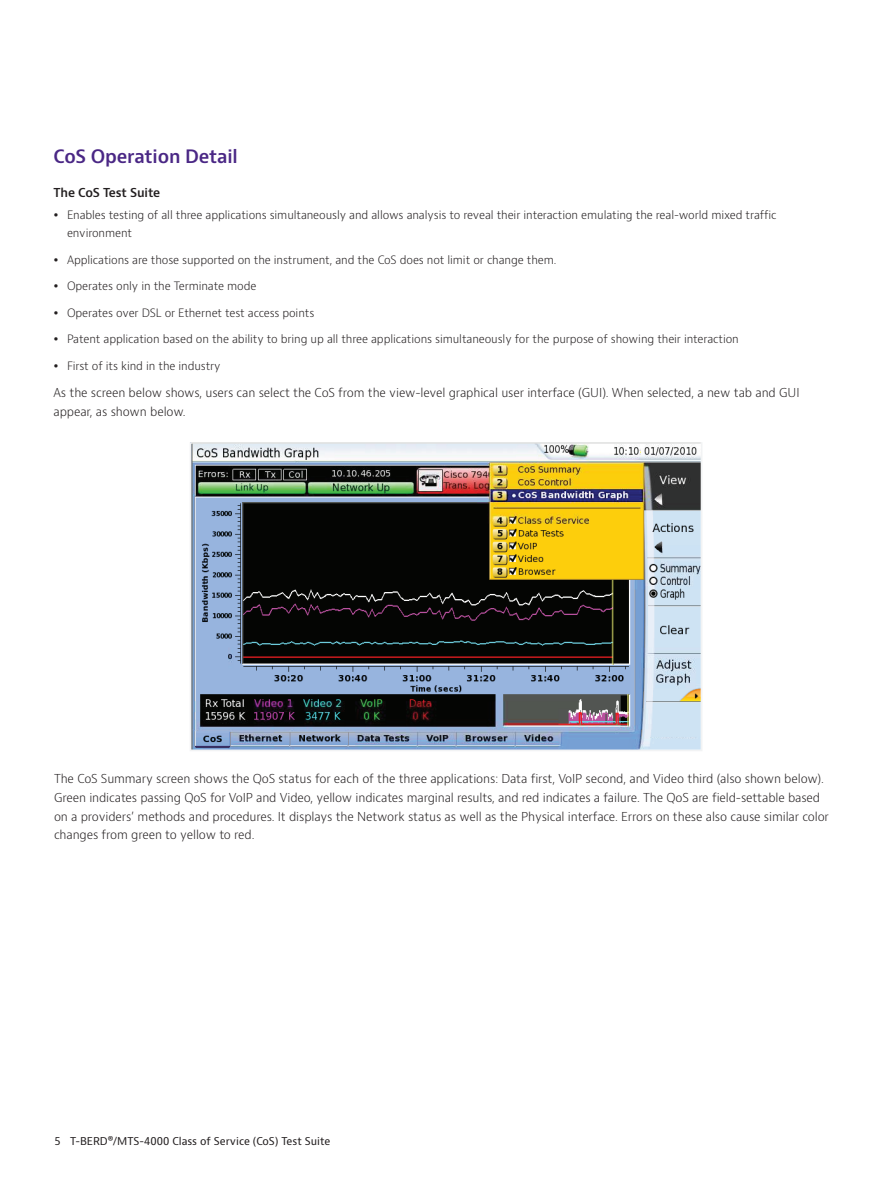
<style>
.page{position:relative;width:893px;height:1191px;background:#fff}
.page>*{position:absolute;margin:0;border:0;box-sizing:border-box;transform-origin:0 0}
.t1{font:600 18px "Bernino Sans";letter-spacing:-.01em;color:#4a2785}
.t2{font:300 12px/18.8px "Bernino Sans";letter-spacing:-.01em;color:#231f20}
.t3{font:600 12px "Bernino Sans";letter-spacing:-.015em;color:#231f20}
.t4{font:300 11.25px/18px "Bernino Sans";letter-spacing:-.01em;color:#231f20}
.t5{font:10.5px "Bernino Sans";color:#231f20}
</style>
<div class="page">
<img style="left:193px;top:445px;width:506px;height:303px">
<div style="left:190px;top:442px;width:512px;height:309px;border:2px solid #f2f3f4"></div>
<h1 class="t1" style="left:54px;top:145px;width:186px">CoS Operation Detail</h1>
<p class="t3" style="left:54px;top:185px;width:108px">The CoS Test Suite</p>
<p class="t4" style="left:67px;top:206px;width:711px">Enables testing of all three applications simultaneously and allows analysis to reveal their interaction emulating the real-world mixed traffic environment</p>
<p class="t4" style="left:67px;top:251px;width:491px">Applications are those supported on the instrument, and the CoS does not limit or change them.</p>
<p class="t4" style="left:67px;top:277px;width:191px">Operates only in the Terminate mode</p>
<p class="t4" style="left:67px;top:304px;width:249px">Operates over DSL or Ethernet test access points</p>
<p class="t4" style="left:67px;top:330px;width:673px">Patent application based on the ability to bring up all three applications simultaneously for the purpose of showing their interaction</p>
<p class="t4" style="left:67px;top:357px;width:155px">First of its kind in the industry</p>
<p class="t2" style="left:54px;top:383px;width:747px">As the screen below shows, users can select the CoS from the view-level graphical user interface (GUI). When selected, a new tab and GUI appear, as shown below.</p>
<p class="t2" style="left:54px;top:769px;width:776px">The CoS Summary screen shows the QoS status for each of the three applications: Data first, VoIP second, and Video third (also shown below).<br>Green indicates passing QoS for VoIP and Video, yellow indicates marginal results, and red indicates a failure. The QoS are field-settable based on a providers’ methods and procedures. It displays the Network status as well as the Physical interface. Errors on these also cause similar color changes from green to yellow to red.</p>
<p class="t5" style="left:55px;top:1134px;width:277px">5 T-BERD®/MTS-4000 Class of Service (CoS) Test Suite</p>
</div>
